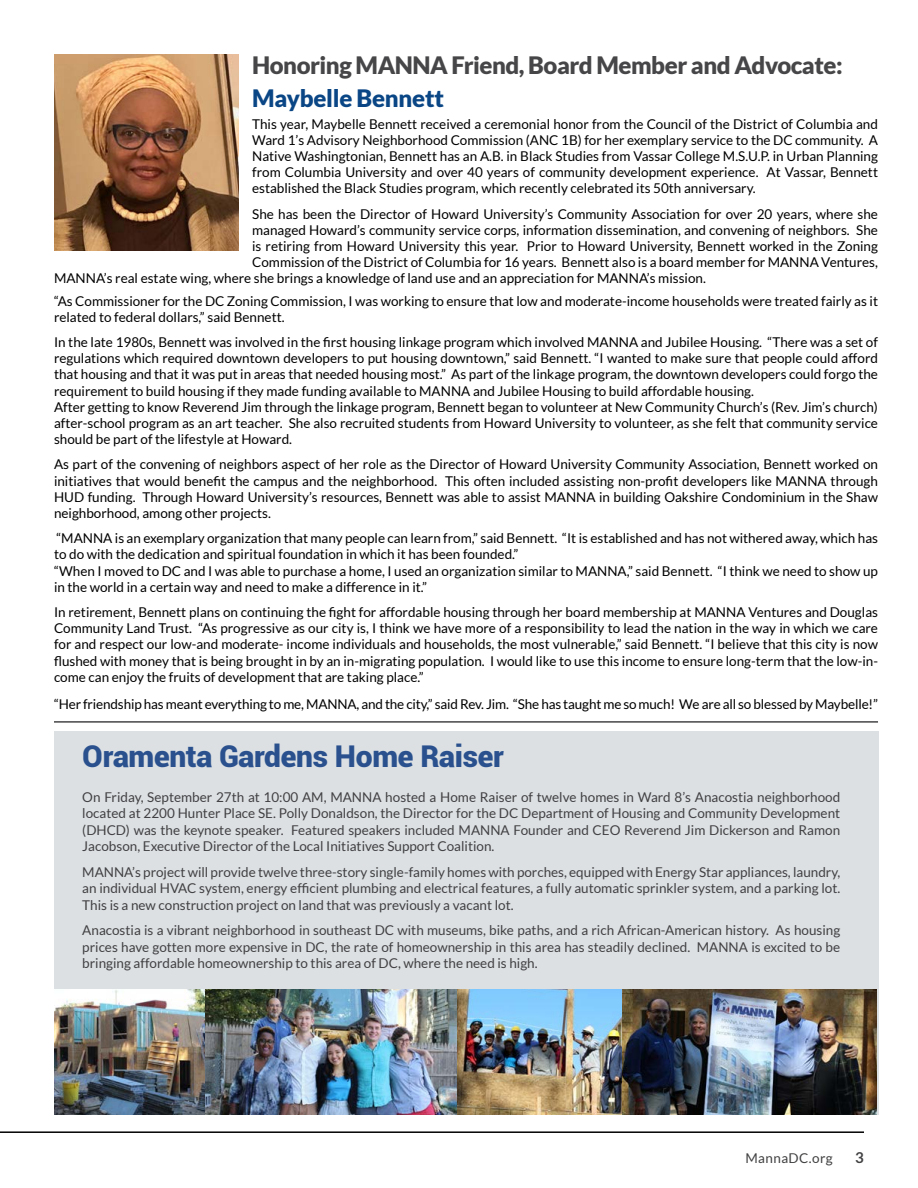
<style>
.page{position:relative;width:918px;height:1188px;background:#fff}
.page>*{position:absolute;margin:0;border:0;box-sizing:border-box;transform-origin:0 0}
.t1{font:900 30px "Roboto";letter-spacing:-.01em;color:#2a518d}
.t2{font:900 24px "Lato";letter-spacing:-.02em;color:#464547}
.t3{font:900 24px "Lato";letter-spacing:-.01em;color:#0a4685}
.t4{font:700 15px "Lato";color:#414042}
.t5{font:13.5px/16.2px "Lato";color:#000;text-align:justify}
.t6{font:13.5px/16.5px "Lato";color:#414042;text-align:justify}
.t7{font:13.5px "Lato";letter-spacing:.03em;color:#414042}
</style>
<div class="page">
<div style="left:54px;top:731px;width:824px;height:383px;background:#dce0e3"></div>
<img style="left:54px;top:989px;width:403px;height:125px">
<img style="left:457px;top:989px;width:420px;height:125px">
<img style="left:54px;top:54px;width:185px;height:197px">
<hr style="left:54px;top:721px;width:824px;height:2px;background:#464547">
<hr style="left:0;top:1131px;width:864px;height:2px;background:#000">
<h2 class="t2" style="left:252px;top:52px;width:592px">Honoring MANNA Friend, Board Member and Advocate:</h2>
<h2 class="t3" style="left:252px;top:85px;width:193px">Maybelle Bennett</h2>
<p class="t5" style="left:252px;top:116px;width:627px">This year, Maybelle Bennett received a ceremonial honor from the Council of the District of Columbia and Ward 1’s Advisory Neighborhood Commission (ANC 1B) for her exemplary service to the DC community. A Native Washingtonian, Bennett has an A.B. in Black Studies from Vassar College M.S.U.P. in Urban Planning from Columbia University and over 40 years of community development experience. At Vassar, Bennett established the Black Studies program, which recently celebrated its 50th anniversary.</p>
<p class="t5" style="left:252px;top:206px;width:627px">She has been the Director of Howard University’s Community Association for over 20 years, where she</p>
<p class="t5" style="left:252px;top:222px;width:627px">managed Howard’s community service corps, information dissemination, and convening of neighbors. She</p>
<p class="t5" style="left:252px;top:238px;width:627px">is retiring from Howard University this year. Prior to Howard University, Bennett worked in the Zoning</p>
<p class="t5" style="left:252px;top:254px;width:627px">Commission of the District of Columbia for 16 years. Bennett also is a board member for MANNA Ventures,</p>
<p class="t5" style="left:54px;top:270px;width:653px">MANNA’s real estate wing, where she brings a knowledge of land use and an appreciation for MANNA’s mission.</p>
<p class="t5" style="left:54px;top:293px;width:826px">“As Commissioner for the DC Zoning Commission, I was working to ensure that low and moderate-income households were treated fairly as it related to federal dollars,” said Bennett.</p>
<p class="t5" style="left:54px;top:334px;width:826px;text-align:left">In the late 1980s, Bennett was involved in the first housing linkage program which involved MANNA and Jubilee Housing. “There was a set of regulations which required downtown developers to put housing downtown,” said Bennett. “I wanted to make sure that people could afford that housing and that it was put in areas that needed housing most.” As part of the linkage program, the downtown developers could forgo the requirement to build housing if they made funding available to MANNA and Jubilee Housing to build affordable housing.<br>After getting to know Reverend Jim through the linkage program, Bennett began to volunteer at New Community Church’s (Rev. Jim’s church) after-school program as an art teacher. She also recruited students from Howard University to volunteer, as she felt that community service should be part of the lifestyle at Howard.</p>
<p class="t5" style="left:54px;top:456px;width:826px">As part of the convening of neighbors aspect of her role as the Director of Howard University Community Association, Bennett worked on initiatives that would benefit the campus and the neighborhood. This often included assisting non-profit developers like MANNA through HUD funding. Through Howard University’s resources, Bennett was able to assist MANNA in building Oakshire Condominium in the Shaw neighborhood, among other projects.</p>
<p class="t5" style="left:54px;top:530px;width:826px;text-align:left">“MANNA is an exemplary organization that many people can learn from,” said Bennett. “It is established and has not withered away, which has to do with the dedication and spiritual foundation in which it has been founded.”<br>“When I moved to DC and I was able to purchase a home, I used an organization similar to MANNA,” said Bennett. “I think we need to show up in the world in a certain way and need to make a difference in it.”</p>
<p class="t5" style="left:54px;top:604px;width:826px">In retirement, Bennett plans on continuing the fight for affordable housing through her board membership at MANNA Ventures and Douglas Community Land Trust. “As progressive as our city is, I think we have more of a responsibility to lead the nation in the way in which we care for and respect our low-and moderate- income individuals and households, the most vulnerable,” said Bennett. “I believe that this city is now flushed with money that is being brought in by an in-migrating population. I would like to use this income to ensure long-term that the low-in&shy;come can enjoy the fruits of development that are taking place.”</p>
<p class="t5" style="left:54px;top:695px;width:826px">“Her friendship has meant everything to me, MANNA, and the city,” said Rev. Jim. “She has taught me so much! We are all so blessed by Maybelle!”</p>
<h1 class="t1" style="left:82px;top:735px;width:423px">Oramenta Gardens Home Raiser</h1>
<p class="t6" style="left:82px;top:788px;width:759px">On Friday, September 27th at 10:00 AM, MANNA hosted a Home Raiser of twelve homes in Ward 8’s Anacostia neighborhood located at 2200 Hunter Place SE. Polly Donaldson, the Director for the DC Department of Housing and Community Development (DHCD) was the keynote speaker. Featured speakers included MANNA Founder and CEO Reverend Jim Dickerson and Ramon Jacobson, Executive Director of the Local Initiatives Support Coalition.</p>
<p class="t6" style="left:82px;top:863px;width:759px">MANNA’s project will provide twelve three-story single-family homes with porches, equipped with Energy Star appliances, laundry, an individual HVAC system, energy efficient plumbing and electrical features, a fully automatic sprinkler system, and a parking lot.<br>This is a new construction project on land that was previously a vacant lot.</p>
<p class="t6" style="left:82px;top:922px;width:759px">Anacostia is a vibrant neighborhood in southeast DC with museums, bike paths, and a rich African-American history. As housing prices have gotten more expensive in DC, the rate of homeownership in this area has steadily declined. MANNA is excited to be bringing affordable homeownership to this area of DC, where the need is high.</p>
<p class="t7" style="left:745px;top:1151px;width:89px">MannaDC.org</p>
<p class="t4" style="left:855px;top:1149px;width:10px">3</p>
</div>
